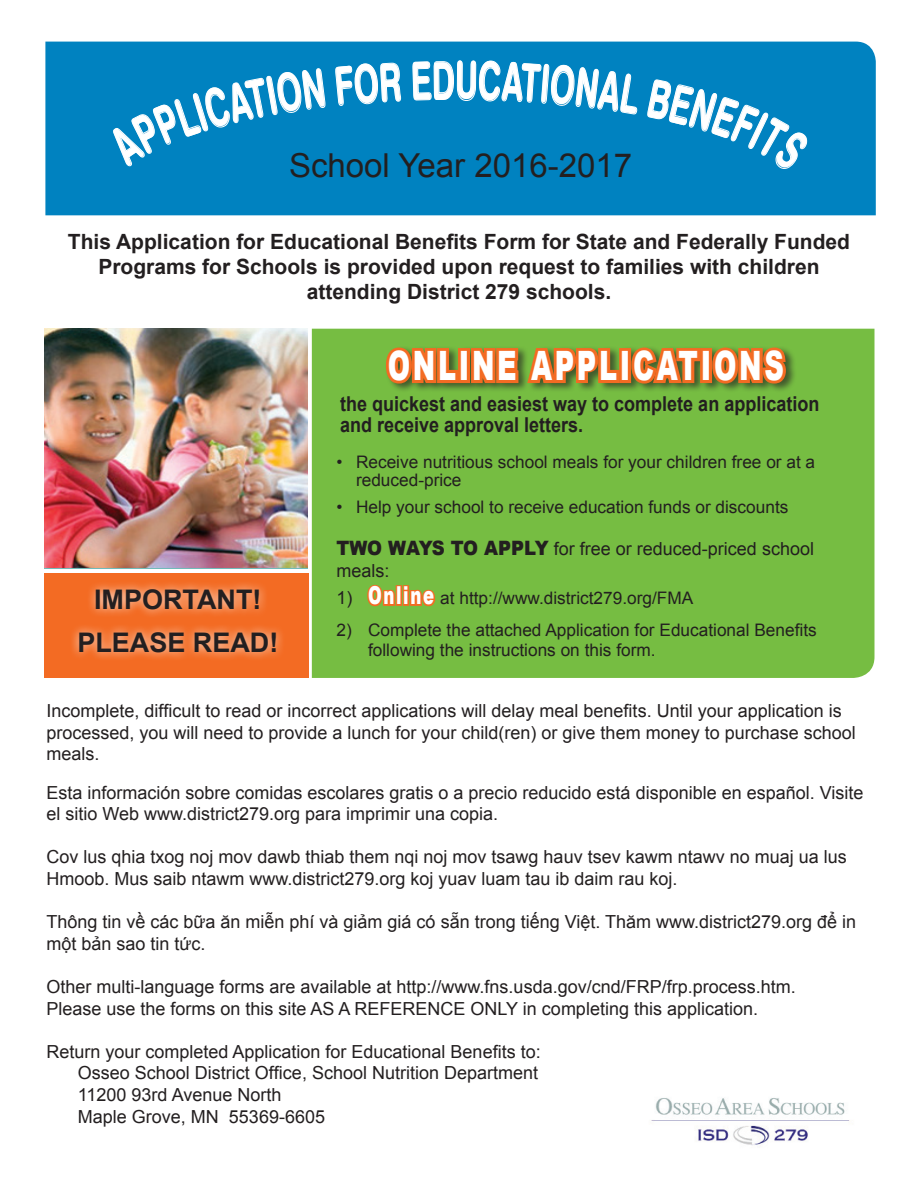
<style>
.page{position:relative;width:918px;height:1188px;background:#fff}
.page>*{position:absolute;margin:0;border:0;box-sizing:border-box;transform-origin:0 0}
.t1{font:900 40.5px "Arial";letter-spacing:.1em;color:#fff;scale:.67 1}
.t2{font:33px "Arial";color:#231f20}
.t3{font:700 27px/42.9px "Arial";color:#231f20;text-align:center}
.t4{font:700 21px/25.2px "Arial";color:#231f20;text-align:center}
.t5{font:700 20.55px/21.6px "Arial";color:#231f20;scale:.88 1}
.t6{font:18px/21.6px "Arial";color:#231f20}
.t7{font:17.25px/18px "Arial";color:#231f20}
.s1{font-weight:900;font-size:19.8px}
.s2{font-size:18px}
.s3{font-weight:900;font-size:24.75px;color:#fff}
</style>
<div class="page">
<div style="left:312px;top:329px;width:562px;height:349px;background:#76bd42"></div>
<div style="left:45px;top:42px;width:831px;height:173px;background:#0082c0"></div>
<img style="left:44px;top:329px;width:264px;height:240px">
<div style="left:44px;top:573px;width:264px;height:105px;background:#f36b23"></div>
<svg style="left:365px;top:583px;width:31px;height:26px"></svg>
<div style="left:396px;top:585px;width:6px;height:21px;border:3px solid #f36b23"></div>
<div style="left:403px;top:585px;width:6px;height:7px;border:3px solid #f36b23"></div>
<div style="left:403px;top:590px;width:6px;height:16px;border:3px solid #f36b23"></div>
<svg style="left:408px;top:587px;width:29px;height:22px"></svg>
<div style="left:70px;top:580px;width:215px;height:82px;background:#fff;opacity:.75"></div>
<div style="left:385px;top:346px;width:412px;height:47px;background:#231f20;opacity:.62"></div>
<svg style="left:382px;top:336px;width:79px;height:59px;background:#a88d31"></svg>
<div style="left:458px;top:348px;width:12px;height:35px;border:6px solid #f36b23"></div>
<svg style="left:468px;top:328px;width:322px;height:67px;background:#a59034"></svg>
<img style="left:651px;top:1098px;width:199px;height:48px">
<svg style="left:107px;top:41px;width:219px;height:126px;background:#0e89c3"></svg>
<svg style="left:335px;top:63px;width:66px;height:43px;background:#2895c9"></svg>
<svg style="left:412px;top:41px;width:399px;height:175px;background:#0c87c2"></svg>
<h2 class="t2" style="left:289px;top:143px;width:345px">School Year 2016-2017</h2>
<p class="t4" style="left:68px;top:229px;width:784px">This Application for Educational Benefits Form for State and Federally Funded<br>Programs for Schools is provided upon request to families with children attending District 279 schools.</p>
<h1 class="t1" style="left:388px;top:336px;width:593px">ONLINE APPLICATIONS</h1>
<h3 class="t3" style="left:77px;top:579px;width:203px">IMPORTANT!<br>PLEASE READ!</h3>
<p class="t5" style="left:340px;top:393px;width:546px">the quickest and easiest way to complete an application and receive approval letters.</p>
<p class="t7" style="left:356px;top:454px;width:461px;text-indent:-19px">• Receive nutritious school meals for your children free or at a reduced-price</p>
<p class="t7" style="left:337px;top:498px;width:453px">• Help your school to receive education funds or discounts</p>
<p class="t6" style="left:337px;top:538px;width:479px"><span class="s1">TWO WAYS TO APPLY</span> for free or reduced-priced school meals:</p>
<p class="t7" style="left:337px;top:590px;width:358px"><span class="s2">1)</span> <span class="s3">Online</span> at http://www.district279.org/FMA</p>
<p class="t7" style="left:368px;top:619px;width:450px;line-height:20.7px;text-indent:-31px">2) Complete the attached Application for Educational Benefits following the instructions on this form.</p>
<p class="t6" style="left:46px;top:700px;width:811px">Incomplete, difficult to read or incorrect applications will delay meal benefits. Until your application is processed, you will need to provide a lunch for your child(ren) or give them money to purchase school meals.</p>
<p class="t6" style="left:46px;top:782px;width:819px">Esta información sobre comidas escolares gratis o a precio reducido está disponible en español. Visite el sitio Web www.district279.org para imprimir una copia.</p>
<p class="t6" style="left:46px;top:846px;width:802px">Cov lus qhia txog noj mov dawb thiab them nqi noj mov tsawg hauv tsev kawm ntawv no muaj ua lus<br>Hmoob. Mus saib ntawm www.district279.org koj yuav luam tau ib daim rau koj.</p>
<p class="t6" style="left:46px;top:911px;width:811px">Thông tin về các bữa ăn miễn phí và giảm giá có sẵn trong tiếng Việt. Thăm www.district279.org để in một bản sao tin tức.</p>
<p class="t6" style="left:46px;top:976px;width:751px">Other multi-language forms are available at http://www.fns.usda.gov/cnd/FRP/frp.process.htm.<br>Please use the forms on this site AS A REFERENCE ONLY in completing this application.</p>
<p class="t6" style="left:78px;top:1041px;width:464px;text-indent:-32px">Return your completed Application for Educational Benefits to:<br>Osseo School District Office, School Nutrition Department 11200 93rd Avenue North<br>Maple Grove, MN 55369-6605</p>
</div>
